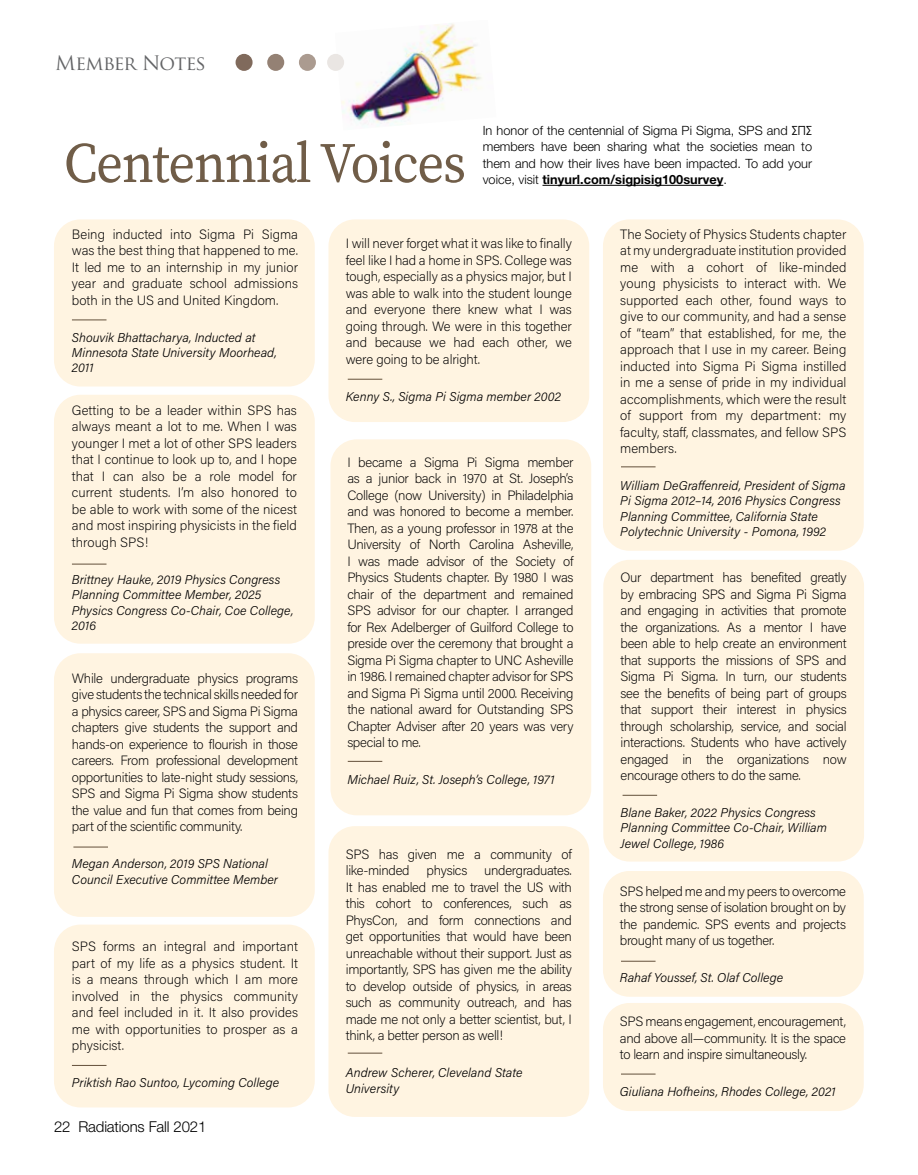
<style>
.page{position:relative;width:918px;height:1175px;background:#fff}
.page>*{position:absolute;margin:0;border:0;box-sizing:border-box;transform-origin:0 0}
.t1{font:56.7px "Source Serif Variable";letter-spacing:-.025em;color:#705d48;scale:.94 1}
.t2{font:19.5px "Trajan Pro";letter-spacing:-.04em;color:#636466}
.t3{font:300 15px "Helvetica Neue LT Pro";letter-spacing:-.01em;color:#000}
.t4{font:13.5px/16.5px "Acumin Variable Concept";letter-spacing:-.02em;color:#000;text-align:justify}
.t5{font:12.75px/15.3px "Acumin Variable Concept";color:#000}
.t6{font:300 12.75px/16.5px "Helvetica Neue LT Pro";color:#000;text-align:justify}
.t7{font:700 12.75px "Helvetica Neue LT Pro";color:#000}
.s1{font-family:"Bahnschrift";font-weight:400}
.s2{font-weight:300}
</style>
<div class="page">
<hr style="left:543px;top:185px;width:180px;height:1px;background:#000">
<img style="left:338px;top:23px;width:144px;height:103px">
<div style="left:54px;top:219px;width:261px;height:167px;background:#fff4e1;border-radius:26px"></div>
<div style="left:54px;top:395px;width:261px;height:248px;background:#fff4e1;border-radius:26px"></div>
<div style="left:54px;top:653px;width:261px;height:264px;background:#fff4e1;border-radius:26px"></div>
<div style="left:54px;top:924px;width:261px;height:183px;background:#fff4e1;border-radius:26px"></div>
<div style="left:328px;top:219px;width:261px;height:203px;background:#fff4e1;border-radius:26px"></div>
<div style="left:603px;top:219px;width:261px;height:332px;background:#fff4e1;border-radius:26px"></div>
<div style="left:330px;top:439px;width:261px;height:376px;background:#fff4e1;border-radius:26px"></div>
<div style="left:603px;top:871px;width:261px;height:125px;background:#fff4e1;border-radius:26px"></div>
<div style="left:603px;top:1003px;width:261px;height:108px;background:#fff4e1;border-radius:26px"></div>
<hr style="left:72px;top:563px;width:34px;height:1px;background:#63503b">
<hr style="left:72px;top:319px;width:34px;height:1px;background:#63503b">
<hr style="left:72px;top:1065px;width:34px;height:1px;background:#63503b">
<hr style="left:73px;top:846px;width:35px;height:1px;background:#63503b">
<hr style="left:348px;top:379px;width:34px;height:1px;background:#63503b">
<hr style="left:348px;top:761px;width:34px;height:1px;background:#63503b">
<div style="left:603px;top:560px;width:261px;height:301px;background:#fff4e1;border-radius:26px"></div>
<hr style="left:623px;top:795px;width:34px;height:1px;background:#63503b">
<div style="left:328px;top:826px;width:261px;height:290px;background:#fff4e1;border-radius:26px"></div>
<hr style="left:621px;top:466px;width:35px;height:1px;background:#63503b">
<hr style="left:621px;top:960px;width:35px;height:1px;background:#63503b">
<hr style="left:621px;top:1073px;width:35px;height:1px;background:#63503b">
<div style="left:236px;top:54px;width:17px;height:17px;background:#806a5c;border-radius:50%"></div>
<div style="left:267px;top:54px;width:17px;height:17px;background:#948174;border-radius:50%"></div>
<div style="left:299px;top:54px;width:17px;height:17px;background:#ab9b90;border-radius:50%"></div>
<div style="left:327px;top:54px;width:17px;height:17px;background:#eae6e3;border-radius:50%"></div>
<hr style="left:348px;top:1052px;width:34px;height:1px;background:#63503b">
<h2 class="t2" style="left:55px;top:50px;width:152px">Member Notes</h2>
<h1 class="t1" style="left:64px;top:125px;width:429px">Centennial Voices</h1>
<p class="t6" style="left:483px;top:121px;width:331px">In honor of the centennial of Sigma Pi Sigma, SPS and <span class="s1">ΣΠΣ </span>members have been sharing what the societies mean to them and how their lives have been impacted. To add your</p>
<p class="t7" style="left:483px;top:172px;width:246px"><span class="s2">voice, visit</span> tinyurl.com/sigpisig100survey<span class="s2">.</span></p>
<p class="t4" style="left:72px;top:225px;width:228px">Being inducted into Sigma Pi Sigma was the best thing that happened to me.<br>It led me to an internship in my junior year and graduate school admissions both in the US and United Kingdom.</p>
<p class="t5" style="left:72px;top:329px;width:206px">Shouvik Bhattacharya, Inducted at<br>Minnesota State University Moorhead,<br>2011</p>
<p class="t4" style="left:72px;top:401px;width:227px">Getting to be a leader within SPS has always meant a lot to me. When I was younger I met a lot of other SPS leaders that I continue to look up to, and I hope that I can also be a role model for current students. I’m also honored to be able to work with some of the nicest and most inspiring physicists in the field through SPS!</p>
<p class="t5" style="left:72px;top:571px;width:223px">Brittney Hauke, 2019 Physics Congress<br>Planning Committee Member, 2025<br>Physics Congress Co-Chair, Coe College,<br>2016</p>
<p class="t4" style="left:72px;top:669px;width:228px">While undergraduate physics programs give students the technical skills needed for a physics career, SPS and Sigma Pi Sigma chapters give students the support and hands-on experience to flourish in those careers. From professional development opportunities to late-night study sessions, SPS and Sigma Pi Sigma show students the value and fun that comes from being part of the scientific community.</p>
<p class="t5" style="left:72px;top:855px;width:208px">Megan Anderson, 2019 SPS National<br>Council Executive Committee Member</p>
<p class="t4" style="left:72px;top:938px;width:228px">SPS forms an integral and important part of my life as a physics student. It is a means through which I am more involved in the physics community and feel included in it. It also provides me with opportunities to prosper as a physicist.</p>
<p class="t5" style="left:72px;top:1074px;width:209px">Priktish Rao Suntoo, Lycoming College</p>
<p class="t3" style="left:54px;top:1117px;width:154px">22 Radiations Fall 2021</p>
<p class="t4" style="left:346px;top:235px;width:228px">I will never forget what it was like to finally feel like I had a home in SPS. College was tough, especially as a physics major, but I was able to walk into the student lounge and everyone there knew what I was going through. We were in this together and because we had each other, we were going to be alright.</p>
<p class="t5" style="left:346px;top:388px;width:217px">Kenny S., Sigma Pi Sigma member 2002</p>
<p class="t4" style="left:347px;top:453px;width:228px">I became a Sigma Pi Sigma member as a junior back in 1970 at St. Joseph’s College (now University) in Philadelphia and was honored to become a member.<br>Then, as a young professor in 1978 at the University of North Carolina Asheville, I was made advisor of the Society of Physics Students chapter. By 1980 I was chair of the department and remained SPS advisor for our chapter. I arranged for Rex Adelberger of Guilford College to preside over the ceremony that brought a Sigma Pi Sigma chapter to UNC Asheville in 1986. I remained chapter advisor for SPS and Sigma Pi Sigma until 2000. Receiving the national award for Outstanding SPS Chapter Adviser after 20 years was very special to me.</p>
<p class="t5" style="left:347px;top:771px;width:209px">Michael Ruiz, St. Joseph’s College, 1971</p>
<p class="t4" style="left:346px;top:845px;width:228px">SPS has given me a community of like-minded</p>
<p class="t4" style="left:346px;top:861px;width:228px;text-indent:138px">undergraduates.<br>It has enabled me to travel the US with this cohort to conferences, such as PhysCon, and form connections and get opportunities that would have been unreachable without their support. Just as importantly, SPS has given me the ability to develop outside of physics, in areas such as community outreach, and has made me not only a better scientist, but, I think, a better person as well!</p>
<p class="t5" style="left:346px;top:1064px;width:178px">Andrew Scherer, Cleveland State<br>University</p>
<p class="t4" style="left:427px;top:861px;width:42px">physics</p>
<p class="t4" style="left:620px;top:225px;width:228px">The Society of Physics Students chapter at my undergraduate institution provided me with a cohort of like-minded young physicists to interact with. We supported each other, found ways to give to our community, and had a sense of “team” that established, for me, the approach that I use in my career. Being inducted into Sigma Pi Sigma instilled in me a sense of pride in my individual accomplishments, which were the result of support from my department: my faculty, staff, classmates, and fellow SPS members.</p>
<p class="t5" style="left:620px;top:477px;width:227px">William DeGraffenreid, President of Sigma Pi Sigma 2012–14, 2016 Physics Congress Planning Committee, California State Polytechnic University - Pomona, 1992</p>
<p class="t4" style="left:621px;top:568px;width:228px">Our department has benefited greatly by embracing SPS and Sigma Pi Sigma and engaging in activities that promote the organizations. As a mentor I have been able to help create an environment that supports the missions of SPS and Sigma Pi Sigma. In turn, our students see the benefits of being part of groups that support their interest in physics through scholarship, service, and social interactions. Students who have actively engaged in the organizations now encourage others to do the same.</p>
<p class="t5" style="left:621px;top:804px;width:208px">Blane Baker, 2022 Physics Congress<br>Planning Committee Co-Chair, William<br>Jewel College, 1986</p>
<p class="t4" style="left:620px;top:882px;width:228px">SPS helped me and my peers to overcome the strong sense of isolation brought on by the pandemic. SPS events and projects brought many of us together.</p>
<p class="t5" style="left:620px;top:969px;width:165px">Rahaf Youssef, St. Olaf College</p>
<p class="t4" style="left:620px;top:1012px;width:228px">SPS means engagement, encouragement, and above all—community. It is the space to learn and inspire simultaneously.</p>
<p class="t5" style="left:620px;top:1083px;width:217px">Giuliana Hofheins, Rhodes College, 2021</p>
</div>
